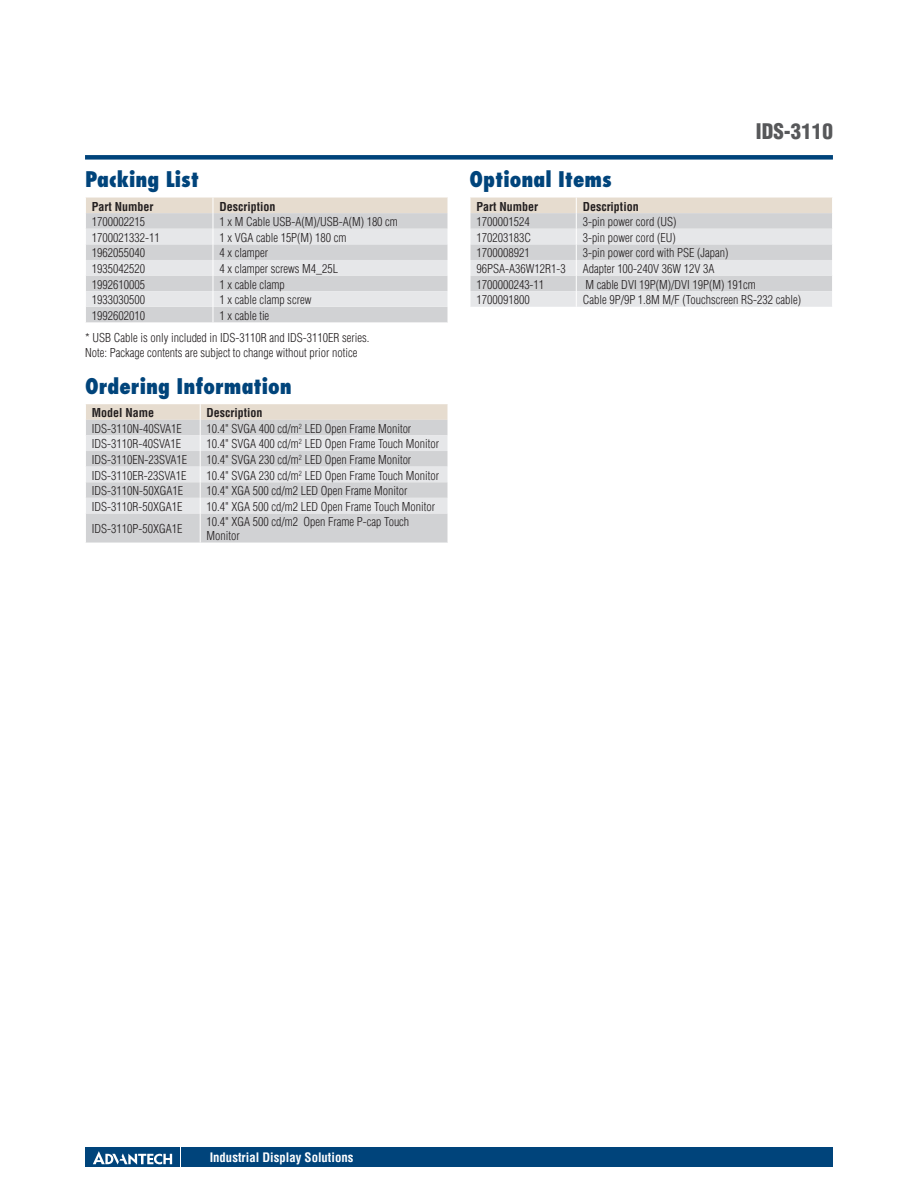
<style>
.page{position:relative;width:918px;height:1188px;background:#fff}
.page>*{position:absolute;margin:0;border:0;box-sizing:border-box;transform-origin:0 0}
.t1{font:800 condensed 21px "Futura";color:#00447b}
.t2{font:900 condensed 21px "Helvetica";color:#57585a}
.t3{font:700 condensed 12.75px "Helvetica";color:#fff}
.t4{font:300 condensed 12px/21.9px "Helvetica";color:#231f20}
.t5{font:700 condensed 12px "Helvetica";color:#231f20}
</style>
<div class="page">
<div style="left:85px;top:155px;width:748px;height:5px;background:#00447b"></div>
<div style="left:182px;top:1147px;width:651px;height:20px;background:#00447b"></div>
<div style="left:85px;top:1147px;width:95px;height:20px;background:#00447b"></div>
<svg style="left:93px;top:1151px;width:79px;height:14px"></svg>
<svg style="left:86px;top:198px;width:362px;height:124px;background:#dbdbdb"></svg>
<svg style="left:86px;top:513px;width:362px;height:30px;background:#d2d3d5"></svg>
<hr style="left:200px;top:513px;width:1px;height:30px;background:#fff">
<svg style="left:86px;top:404px;width:362px;height:109px;background:#dddcdc"></svg>
<svg style="left:470px;top:198px;width:362px;height:109px;background:#dddcdc"></svg>
<h1 class="t1" style="left:85px;top:166px;width:116px">Packing List</h1>
<p class="t5" style="left:92px;top:199px;width:63px">Part Number</p>
<p class="t5" style="left:219px;top:199px;width:57px">Description</p>
<p class="t4" style="left:92px;top:211px;width:55px">1700002215</p>
<p class="t4" style="left:219px;top:211px;width:180px">1 x M Cable USB-A(M)/USB-A(M) 180 cm</p>
<p class="t4" style="left:92px;top:226px;width:69px">1700021332-11</p>
<p class="t4" style="left:219px;top:226px;width:129px">1 x VGA cable 15P(M) 180 cm</p>
<p class="t4" style="left:92px;top:242px;width:55px">1962055040</p>
<p class="t4" style="left:219px;top:242px;width:50px">4 x clamper</p>
<p class="t4" style="left:92px;top:258px;width:55px">1935042520</p>
<p class="t4" style="left:219px;top:258px;width:120px">4 x clamper screws M4_25L</p>
<p class="t4" style="left:92px;top:273px;width:55px">1992610005</p>
<p class="t4" style="left:219px;top:273px;width:67px">1 x cable clamp</p>
<p class="t4" style="left:92px;top:289px;width:55px">1933030500</p>
<p class="t4" style="left:219px;top:289px;width:93px">1 x cable clamp screw</p>
<p class="t4" style="left:92px;top:304px;width:55px">1992602010</p>
<p class="t4" style="left:85px;top:304px;width:286px;text-indent:134px">1 x cable tie<br>* USB Cable is only included in IDS-3110R and IDS-3110ER series.</p>
<p class="t4" style="left:85px;top:342px;width:274px">Note: Package contents are subject to change without prior notice</p>
<h1 class="t1" style="left:85px;top:373px;width:208px">Ordering Information</h1>
<p class="t5" style="left:92px;top:405px;width:64px">Model Name</p>
<p class="t5" style="left:207px;top:405px;width:57px">Description</p>
<p class="t4" style="left:92px;top:418px;width:92px">IDS-3110N-40SVA1E</p>
<p class="t4" style="left:207px;top:418px;width:206px">10.4" SVGA 400 cd/m<sup>2</sup> LED Open Frame Monitor</p>
<p class="t4" style="left:92px;top:433px;width:91px">IDS-3110R-40SVA1E</p>
<p class="t4" style="left:207px;top:433px;width:234px">10.4" SVGA 400 cd/m<sup>2</sup> LED Open Frame Touch Monitor</p>
<p class="t4" style="left:92px;top:449px;width:97px">IDS-3110EN-23SVA1E</p>
<p class="t4" style="left:207px;top:449px;width:206px">10.4" SVGA 230 cd/m<sup>2</sup> LED Open Frame Monitor</p>
<p class="t4" style="left:92px;top:464px;width:96px">IDS-3110ER-23SVA1E</p>
<p class="t4" style="left:207px;top:464px;width:234px">10.4" SVGA 230 cd/m<sup>2</sup> LED Open Frame Touch Monitor</p>
<p class="t4" style="left:92px;top:480px;width:93px">IDS-3110N-50XGA1E</p>
<p class="t4" style="left:207px;top:480px;width:202px">10.4" XGA 500 cd/m2 LED Open Frame Monitor</p>
<p class="t4" style="left:92px;top:496px;width:92px">IDS-3110R-50XGA1E</p>
<p class="t4" style="left:207px;top:496px;width:230px">10.4" XGA 500 cd/m2 LED Open Frame Touch Monitor</p>
<p class="t4" style="left:92px;top:518px;width:92px">IDS-3110P-50XGA1E</p>
<p class="t4" style="left:207px;top:515px;width:204px;line-height:13.5px">10.4" XGA 500 cd/m2 Open Frame P-cap Touch<br>Monitor</p>
<h1 class="t2" style="left:756px;top:119px;width:79px">IDS-3110</h1>
<h1 class="t1" style="left:470px;top:166px;width:144px">Optional Items</h1>
<p class="t5" style="left:476px;top:199px;width:63px">Part Number</p>
<p class="t5" style="left:583px;top:199px;width:57px">Description</p>
<p class="t4" style="left:476px;top:211px;width:55px">1700001524</p>
<p class="t4" style="left:583px;top:211px;width:95px">3-pin power cord (US)</p>
<p class="t4" style="left:476px;top:226px;width:56px">170203183C</p>
<p class="t4" style="left:583px;top:226px;width:95px">3-pin power cord (EU)</p>
<p class="t4" style="left:476px;top:242px;width:55px">1700008921</p>
<p class="t4" style="left:583px;top:242px;width:147px">3-pin power cord with PSE (Japan)</p>
<p class="t4" style="left:476px;top:258px;width:91px">96PSA-A36W12R1-3</p>
<p class="t4" style="left:583px;top:258px;width:133px">Adapter 100-240V 36W 12V 3A</p>
<p class="t4" style="left:476px;top:273px;width:69px">1700000243-11</p>
<p class="t4" style="left:585px;top:273px;width:172px">M cable DVI 19P(M)/DVI 19P(M) 191cm</p>
<p class="t4" style="left:476px;top:289px;width:55px">1700091800</p>
<p class="t4" style="left:583px;top:289px;width:220px">Cable 9P/9P 1.8M M/F (Touchscreen RS-232 cable)</p>
<p class="t3" style="left:210px;top:1150px;width:145px">Industrial Display Solutions</p>
</div>
